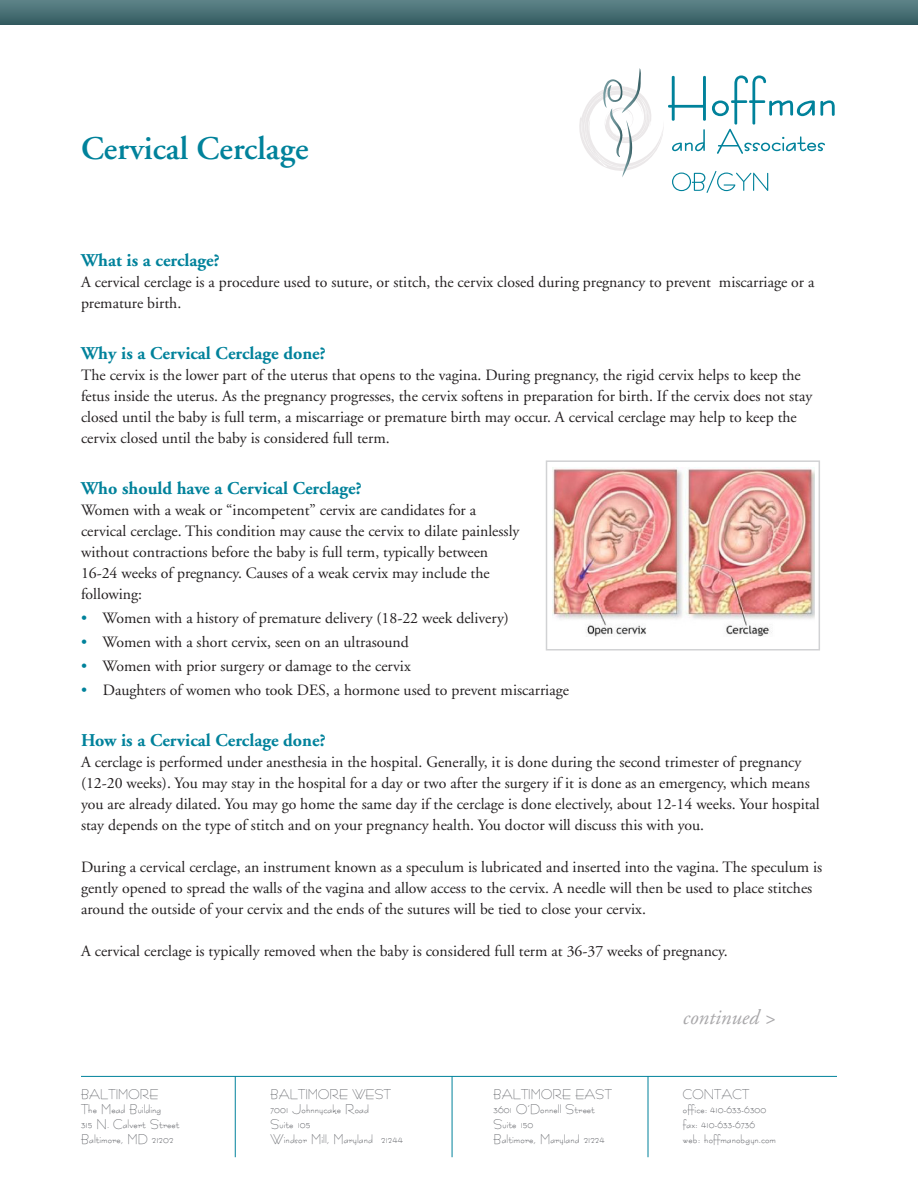
<style>
.page{position:relative;width:918px;height:1188px;background:#fff}
.page>*{position:absolute;margin:0;border:0;box-sizing:border-box;transform-origin:0 0}
.t1{font:600 33px "Adobe Garamond";color:#00829b}
.t2{font:italic 21px "Adobe Garamond";color:#a9a8aa}
.t3{font:700 18px "Adobe Garamond";color:#00829b}
.t4{font:15.75px/21px "Adobe Garamond";color:#231f20}
.t5{font:15px/15px "Racetrac Normal";color:#63656a}
.s1{color:#00829b}
</style>
<div class="page">
<svg style="left:0;top:0;width:918px;height:25px;background:#486f74"></svg>
<svg style="left:579px;top:68px;width:256px;height:125px"></svg>
<hr style="left:81px;top:1076px;width:756px;height:1px;background:#00829b">
<hr style="left:235px;top:1076px;width:1px;height:81px;background:#00829b">
<hr style="left:452px;top:1076px;width:1px;height:81px;background:#00829b">
<hr style="left:648px;top:1076px;width:1px;height:81px;background:#00829b">
<img style="left:553px;top:468px;width:261px;height:168px">
<div style="left:546px;top:460px;width:274px;height:191px;border:2px solid #d1d2d4"></div>
<p class="t1" style="left:81px;top:131px;width:229px">Cervical Cerclage</p>
<p class="t3" style="left:81px;top:250px;width:140px">What is a cerclage?</p>
<p class="t4" style="left:81px;top:272px;width:735px">A cervical cerclage is a procedure used to suture, or stitch, the cervix closed during pregnancy to prevent miscarriage or a premature birth.</p>
<p class="t3" style="left:81px;top:343px;width:246px">Why is a Cervical Cerclage done?</p>
<p class="t4" style="left:81px;top:365px;width:733px">The cervix is the lower part of the uterus that opens to the vagina. During pregnancy, the rigid cervix helps to keep the fetus inside the uterus. As the pregnancy progresses, the cervix softens in preparation for birth. If the cervix does not stay closed until the baby is full term, a miscarriage or premature birth may occur. A cervical cerclage may help to keep the cervix closed until the baby is considered full term.</p>
<p class="t3" style="left:81px;top:478px;width:282px">Who should have a Cervical Cerclage?</p>
<p class="t4" style="left:81px;top:500px;width:440px">Women with a weak or “incompetent” cervix are candidates for a cervical cerclage. This condition may cause the cervix to dilate painlessly without contractions before the baby is full term, typically between 16-24 weeks of pregnancy. Causes of a weak cervix may include the following:</p>
<p class="t4" style="left:81px;top:608px;width:429px"><span class="s1">•</span> Women with a history of premature delivery (18-22 week delivery)</p>
<p class="t4" style="left:81px;top:632px;width:329px"><span class="s1">•</span> Women with a short cervix, seen on an ultrasound</p>
<p class="t4" style="left:81px;top:656px;width:331px"><span class="s1">•</span> Women with prior surgery or damage to the cervix</p>
<p class="t4" style="left:81px;top:680px;width:489px"><span class="s1">•</span> Daughters of women who took DES, a hormone used to prevent miscarriage</p>
<p class="t3" style="left:81px;top:730px;width:246px">How is a Cervical Cerclage done?</p>
<p class="t4" style="left:81px;top:752px;width:740px">A cerclage is performed under anesthesia in the hospital. Generally, it is done during the second trimester of pregnancy (12-20 weeks). You may stay in the hospital for a day or two after the surgery if it is done as an emergency, which means you are already dilated. You may go home the same day if the cerclage is done electively, about 12-14 weeks. Your hospital stay depends on the type of stitch and on your pregnancy health. You doctor will discuss this with you.</p>
<p class="t4" style="left:81px;top:857px;width:743px">During a cervical cerclage, an instrument known as a speculum is lubricated and inserted into the vagina. The speculum is gently opened to spread the walls of the vagina and allow access to the cervix. A needle will then be used to place stitches around the outside of your cervix and the ends of the sutures will be tied to close your cervix.</p>
<p class="t4" style="left:81px;top:941px;width:648px">A cervical cerclage is typically removed when the baby is considered full term at 36-37 weeks of pregnancy.</p>
<p class="t2" style="left:683px;top:1006px;width:95px">continued &gt;</p>
<p class="t5" style="left:81px;top:1087px;width:100px">BALTIMORE<br>The Mead Building<br>315 N. Calvert Street<br>Baltimore, MD 21202</p>
<p class="t5" style="left:271px;top:1087px;width:134px">BALTIMORE WEST<br>7001 Johnnycake Road<br>Suite 105<br>Windsor Mill, Maryland 21244</p>
<p class="t5" style="left:494px;top:1087px;width:120px">BALTIMORE EAST<br>3601 O’Donnell Street<br>Suite 150<br>Baltimore, Maryland 21224</p>
<p class="t5" style="left:683px;top:1087px;width:95px">CONTACT office: 410-633-6300 fax: 410-633-6736 web: hoffmanobgyn.com</p>
</div>
